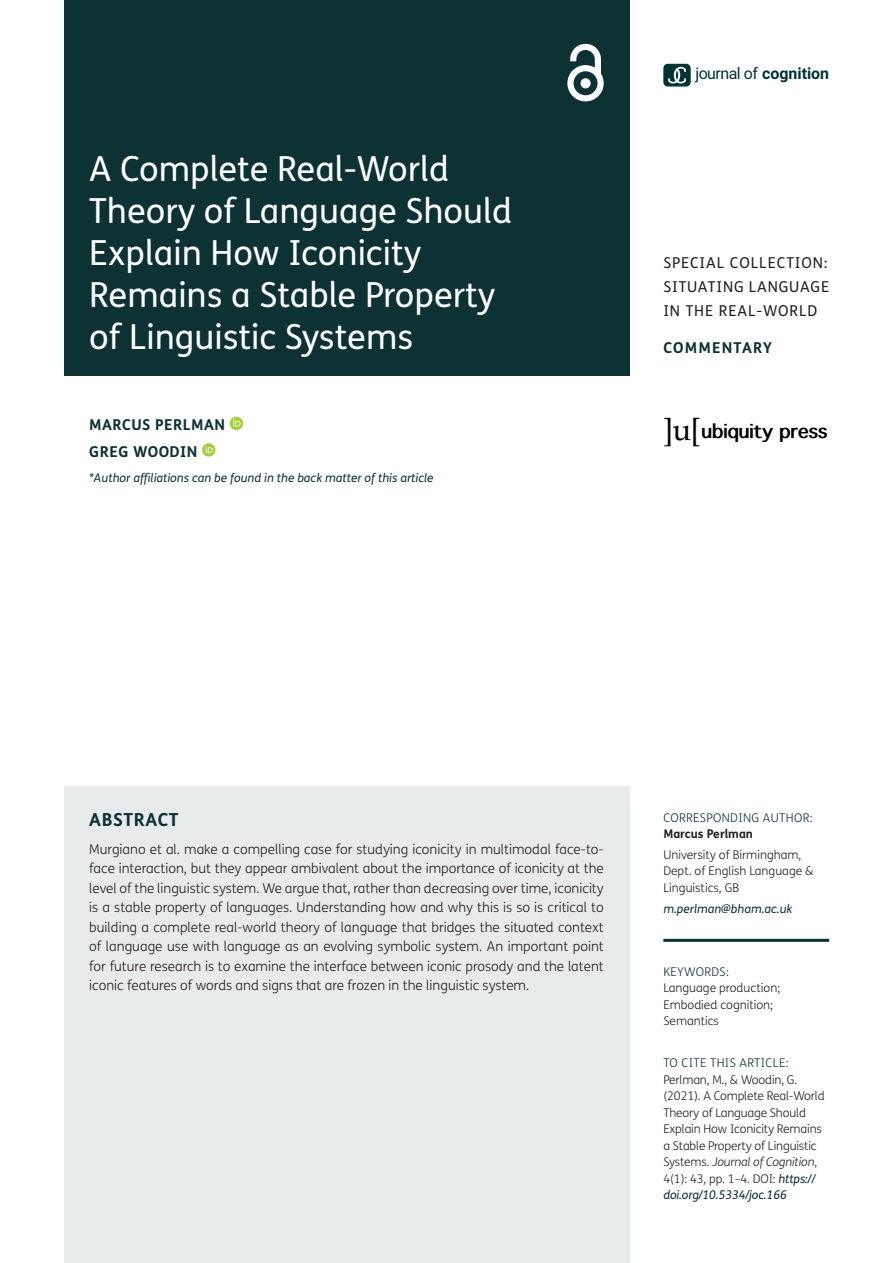
<style>
.page{position:relative;width:893px;height:1263px;background:#fff}
.page>*{position:absolute;margin:0;border:0;box-sizing:border-box;transform-origin:0 0}
.Article_Title{font:34.5px/42px "FS Me";color:#fff}
.t1{font:700 18.45px "Thonburi";color:#000}
.t2{font:700 18px "FS Me";letter-spacing:.03em;color:#0d3234}
.t3{font:15.9px "Roboto";letter-spacing:-.03em;color:#033}
.Article_Type{font:15px/24px "FS Me";letter-spacing:.06em;color:#231f20;text-align:justify}
.Cover_Authors{font:700 15px "FS Me";letter-spacing:.03em;color:#0d3234}
.Article_Type-2{font:700 15px "FS Me";letter-spacing:.075em;color:#0d3234}
.Abstract_Copy{font:300 13.5px/19.5px "FS Me";color:#231f20;text-align:justify}
.Meta{font:300 12px/16.5px "FS Me";letter-spacing:-.01em;color:#231f20}
.Meta-2{font:italic 12px "FS Me";color:#0d3234}
.Meta_Titles{font:300 12px "FS Me";letter-spacing:.03em;color:#0d3234}
.Meta-3{font:700 12px "FS Me";color:#231f20}
.Meta_Titles_-_Rule{font:300 12px "FS Me";letter-spacing:.03em;color:#0d3234}
.s1{font-weight:700}
.s2{font-family:"Palatino";font-weight:400;font-size:30.75px}
.s3{font-style:italic}
.s4{font-weight:400;font-style:italic;color:#0d3234}
</style>
<div class="page">
<div style="left:64px;top:0;width:565px;height:376px;background:#0d3234"></div>
<hr style="left:663px;top:939px;width:166px;height:3px;background:#0d3234">
<div style="left:64px;top:787px;width:565px;height:476px;background:#e7ebeb"></div>
<svg style="left:230px;top:417px;width:13px;height:13px"></svg>
<svg style="left:233px;top:419px;width:8px;height:7px"></svg>
<svg style="left:202px;top:443px;width:13px;height:14px"></svg>
<svg style="left:206px;top:446px;width:7px;height:7px"></svg>
<div style="left:663px;top:64px;width:28px;height:23px;background:#033;border-radius:4px"></div>
<svg style="left:668px;top:67px;width:18px;height:16px"></svg>
<svg style="left:567px;top:44px;width:37px;height:57px"></svg>
<p class="Article_Title" style="left:89px;top:148px;width:424px">A Complete Real-World<br>Theory of Language Should<br>Explain How Iconicity<br>Remains a Stable Property of Linguistic Systems</p>
<p class="Cover_Authors" style="left:89px;top:415px;width:137px">MARCUS PERLMAN</p>
<p class="Cover_Authors" style="left:89px;top:442px;width:110px">GREG WOODIN</p>
<p class="Meta-2" style="left:89px;top:470px;width:346px">*Author affiliations can be found in the back matter of this article</p>
<p class="t3" style="left:695px;top:63px;width:135px">journal of <span class="s1">cognition</span></p>
<p class="Article_Type" style="left:663px;top:251px;width:167px">SPECIAL COLLECTION:<br>SITUATING LANGUAGE IN THE REAL-WORLD</p>
<p class="Article_Type-2" style="left:663px;top:338px;width:110px">COMMENTARY</p>
<p class="t1" style="left:663px;top:421px;width:166px"><span class="s2">]u[</span>ubiquity press</p>
<h1 class="t2" style="left:89px;top:808px;width:91px">ABSTRACT</h1>
<p class="Abstract_Copy" style="left:89px;top:839px;width:516px">Murgiano et al. make a compelling case for studying iconicity in multimodal face-to&shy;face interaction, but they appear ambivalent about the importance of iconicity at the level of the linguistic system. We argue that, rather than decreasing over time, iconicity is a stable property of languages. Understanding how and why this is so is critical to building a complete real-world theory of language that bridges the situated context of language use with language as an evolving symbolic system. An important point for future research is to examine the interface between iconic prosody and the latent iconic features of words and signs that are frozen in the linguistic system.</p>
<p class="Meta_Titles" style="left:663px;top:810px;width:151px">CORRESPONDING AUTHOR:</p>
<p class="Meta-3" style="left:663px;top:826px;width:91px">Marcus Perlman</p>
<p class="Meta" style="left:663px;top:847px;width:152px">University of Birmingham,<br>Dept. of English Language &amp;<br>Linguistics, GB</p>
<p class="Meta-2" style="left:663px;top:901px;width:131px">m.perlman@bham.ac.uk</p>
<p class="Meta_Titles_-_Rule" style="left:663px;top:965px;width:67px">KEYWORDS:</p>
<p class="Meta" style="left:663px;top:980px;width:118px">Language production;<br>Embodied cognition;<br>Semantics</p>
<p class="Meta_Titles" style="left:663px;top:1056px;width:127px">TO CITE THIS ARTICLE:</p>
<p class="Meta" style="left:663px;top:1072px;width:163px">Perlman, M., &amp; Woodin, G. (2021). A Complete Real-World<br>Theory of Language Should<br>Explain How Iconicity Remains a Stable Property of Linguistic<br>Systems. <span class="s3">Journal of Cognition</span>,<br>4(1): 43, pp. 1–4. DOI: <span class="s4">https:// doi.org/10.5334/joc.166</span></p>
</div>
